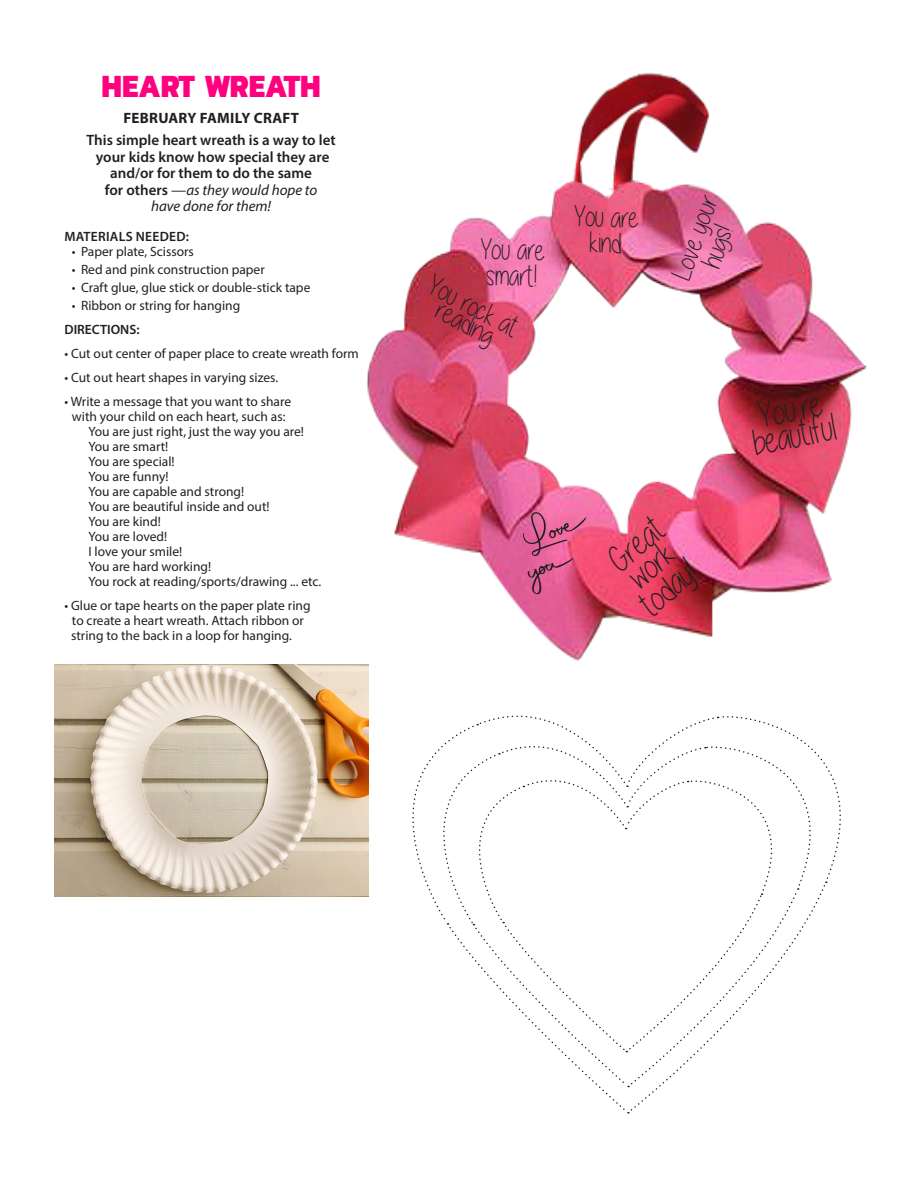
<style>
.page{position:relative;width:918px;height:1188px;background:#fff}
.page>*{position:absolute;margin:0;border:0;box-sizing:border-box;transform-origin:0 0}
.t1{font:44.25px "Autography";color:#231f20;scale:.94 1}
.t2{font:37.2px "Alittlesunshine";color:#231f20;scale:.92 1}
.t3{font:36px "Alittlesunshine";color:#231f20}
.t4{font:800 33px "Kanit";color:#ff007e;scale:.89 1}
.t5{font:29.85px "Alittlesunshine";color:#231f20;scale:.92 1}
.t6{font:29.4px "Alittlesunshine";color:#231f20;scale:.95 1}
.t7{font:27.6px "Alittlesunshine";color:#231f20;scale:1.07 1}
.t8{font:600 15px "Myriad Pro";color:#231f20}
.t9{font:italic 15px "Myriad Pro";color:#231f20}
.t10{font:700 15px "Myriad Pro";letter-spacing:.02em;color:#231f20}
.t11{font:13.5px/15px "Myriad Pro";color:#231f20;text-align:center}
.t12{font:600 13.5px "Myriad Pro";letter-spacing:.02em;color:#231f20}
.t13{font:600 13.5px "Myriad Pro";color:#231f20}
.s1{font-weight:600;font-style:normal}
</style>
<div class="page">
<img style="left:367px;top:72px;width:500px;height:601px">
<svg style="left:412px;top:715px;width:429px;height:398px"></svg>
<img style="left:54px;top:664px;width:314px;height:232px">
<svg style="left:526px;top:554px;width:49px;height:42px;background:#e55f96"></svg>
<p class="t4" style="left:101px;top:60px;width:248px">HEART WREATH</p>
<p class="t10" style="left:123px;top:108px;width:177px">FEBRUARY FAMILY CRAFT</p>
<p class="t8" style="left:87px;top:131px;width:251px">This simple heart wreath is a way to let</p>
<p class="t8" style="left:96px;top:147px;width:235px">your kids know how special they are</p>
<p class="t8" style="left:110px;top:164px;width:203px">and/or for them to do the same</p>
<p class="t9" style="left:105px;top:180px;width:214px"><span class="s1">for others</span> —as they would hope to</p>
<p class="t9" style="left:151px;top:197px;width:122px">have done for them!</p>
<p class="t12" style="left:64px;top:228px;width:126px">MATERIALS NEEDED:</p>
<p class="t11" style="left:72px;top:244px;width:123px">• Paper plate, Scissors</p>
<p class="t11" style="left:72px;top:262px;width:194px">• Red and pink construction paper</p>
<p class="t11" style="left:72px;top:280px;width:240px">• Craft glue, glue stick or double-stick tape</p>
<p class="t11" style="left:72px;top:298px;width:170px">• Ribbon or string for hanging</p>
<p class="t13" style="left:64px;top:321px;width:77px">DIRECTIONS:</p>
<p class="t11" style="left:65px;top:346px;width:296px">• Cut out center of paper place to create wreath form</p>
<p class="t11" style="left:65px;top:370px;width:215px">• Cut out heart shapes in varying sizes.</p>
<p class="t11" style="left:65px;top:394px;width:228px">• Write a message that you want to share with your child on each heart, such as:</p>
<p class="t11" style="left:89px;top:424px;width:217px">You are just right, just the way you are!</p>
<p class="t11" style="left:89px;top:439px;width:81px">You are smart!</p>
<p class="t11" style="left:89px;top:454px;width:88px">You are special!</p>
<p class="t11" style="left:89px;top:469px;width:82px">You are funny!</p>
<p class="t11" style="left:89px;top:484px;width:157px">You are capable and strong!</p>
<p class="t11" style="left:89px;top:499px;width:183px">You are beautiful inside and out!</p>
<p class="t11" style="left:89px;top:514px;width:74px">You are kind!</p>
<p class="t11" style="left:89px;top:529px;width:80px">You are loved!</p>
<p class="t11" style="left:89px;top:544px;width:95px">I love your smile!</p>
<p class="t11" style="left:89px;top:559px;width:124px">You are hard working!</p>
<p class="t11" style="left:89px;top:574px;width:234px">You rock at reading/sports/drawing ... etc.</p>
<p class="t11" style="left:65px;top:598px;width:248px">• Glue or tape hearts on the paper plate ring to create a heart wreath. Attach ribbon or</p>
<p class="t11" style="left:71px;top:628px;width:222px">string to the back in a loop for hanging.</p>
<p class="t5" style="left:480px;top:233px;width:73px;rotate:1deg">You are</p>
<p class="t5" style="left:487px;top:259px;width:56px;rotate:1deg">smart!</p>
<p class="t6" style="left:437px;top:269px;width:106px;rotate:28deg">You rock at</p>
<p class="t6" style="left:446px;top:294px;width:67px;rotate:28deg">reading</p>
<p class="t5" style="left:573px;top:200px;width:73px;rotate:1deg">You are</p>
<p class="t5" style="left:590px;top:227px;width:36px;rotate:1deg">kind</p>
<p class="t7" style="left:667px;top:274px;width:83px;rotate:-71deg">Love your</p>
<p class="t7" style="left:696px;top:263px;width:42px;rotate:-71deg">hugs!</p>
<p class="t2" style="left:753px;top:397px;width:74px;rotate:-12deg">You’re</p>
<p class="t2" style="left:749px;top:424px;width:92px;rotate:-12deg">beautiful</p>
<p class="t1" style="left:512px;top:514px;width:73px;rotate:-22deg">Love</p>
<p class="t3" style="left:601px;top:549px;width:62px;rotate:-40deg">Great</p>
<p class="t3" style="left:620px;top:566px;width:50px;rotate:-40deg">work</p>
<p class="t3" style="left:631px;top:594px;width:64px;rotate:-40deg">today!</p>
</div>
